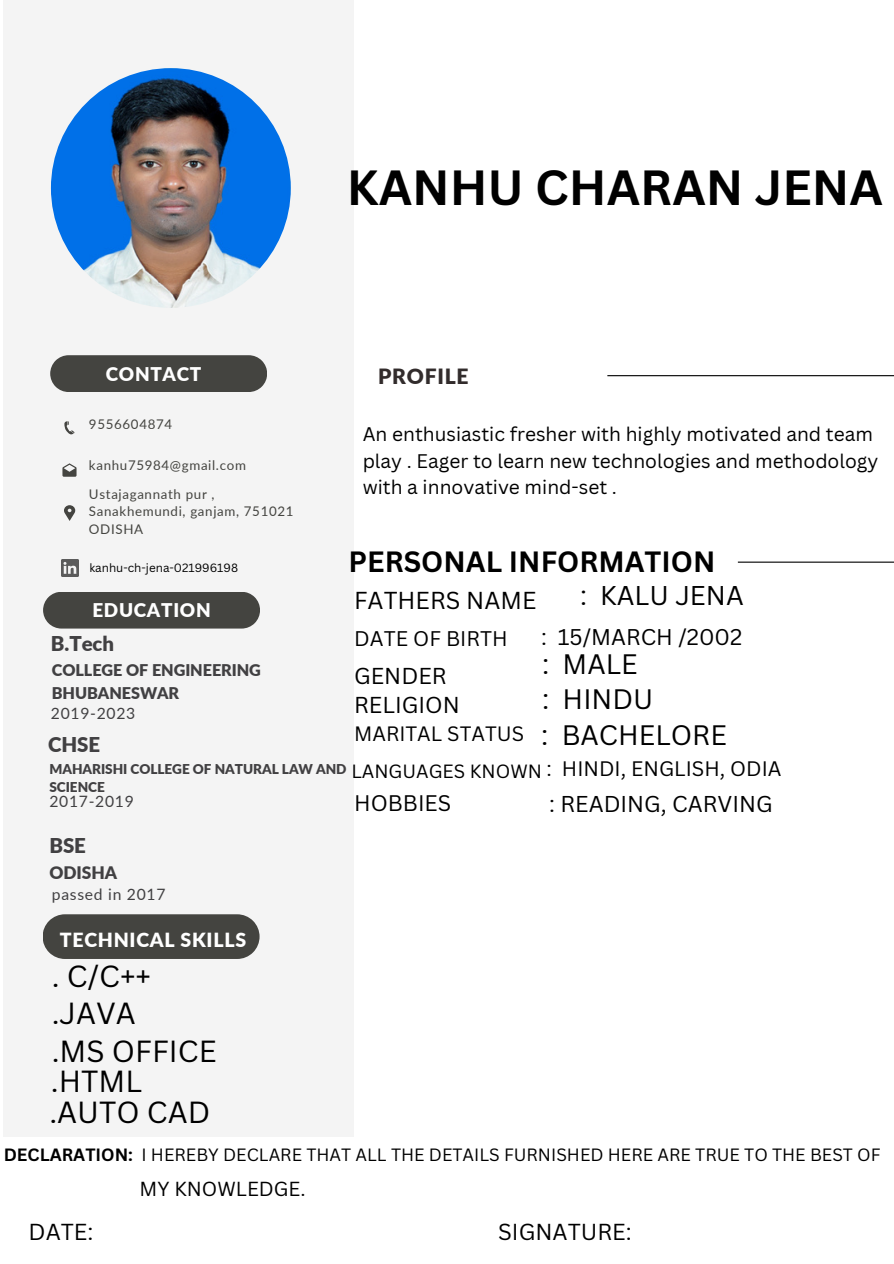
<style>
.page{position:relative;width:894px;height:1264px;background:#fff}
.page>*{position:absolute;margin:0;border:0;box-sizing:border-box;transform-origin:0 0}
.t1{font:700 48px "Canva Sans";color:#000}
.t2{font:29.7px "Canva Sans";color:#000}
.t3{font:700 28.5px "Canva Sans";color:#000}
.t4{font:27.45px "Canva Sans";color:#000}
.t5{font:26.4px "Canva Sans";color:#000}
.t6{font:23.85px "Canva Sans";color:#000}
.t7{font:22.5px "Canva Sans";color:#000}
.t8{font:22.35px "Canva Sans";color:#000}
.t9{font:22.05px "Canva Sans";color:#000}
.t10{font:21.9px "Canva Sans";color:#000}
.t11{font:900 21px "Lato";letter-spacing:.035em;color:#322c2c}
.t12{font:20.55px "Canva Sans";color:#000}
.t13{font:20.4px "Canva Sans";color:#000}
.t14{font:900 20.4px "Lato";letter-spacing:-.005em;color:#414042}
.t15{font:20.25px "Canva Sans";color:#000}
.t16{font:19.8px "Canva Sans";color:#000}
.t17{font:900 19.5px "Lato";letter-spacing:.035em;color:#fff}
.t18{font:19.2px/26.7px "Canva Sans";color:#000}
.t19{font:900 18.9px "Lato";letter-spacing:.035em;color:#fff}
.t20{font:18.6px "Canva Sans";color:#000}
.t21{font:17.25px "Canva Sans";color:#000}
.t22{font:900 17.25px "Lato";letter-spacing:-.005em;color:#414042}
.t23{font:900 16.2px/22.4px "Lato";letter-spacing:-.005em;color:#414042}
.t24{font:15.75px "Lato";letter-spacing:.045em;color:#414042}
.t25{font:900 13.5px/18.1px "Lato";letter-spacing:-.005em;color:#414042}
.t26{font:13.35px/17.7px "Lato";letter-spacing:.05em;color:#444440}
.t27{font:11.7px "Canva Sans";color:#000}
.s1{font-weight:700}
</style>
<div class="page">
<div style="left:4px;top:0;width:350px;height:1136px;background:#f4f4f4"></div>
<div style="left:50px;top:355px;width:217px;height:37px;background:#444440"></div>
<div style="left:43px;top:592px;width:217px;height:36px;background:#444440"></div>
<div style="left:43px;top:914px;width:216px;height:44px;background:#444440"></div>
<svg style="left:64px;top:505px;width:11px;height:16px"></svg>
<svg style="left:62px;top:463px;width:14px;height:14px"></svg>
<svg style="left:64px;top:421px;width:10px;height:13px"></svg>
<hr style="left:607px;top:375px;width:286px;height:1px;background:#000">
<img style="left:51px;top:68px;width:240px;height:240px;border-radius:50%">
<img style="left:61px;top:559px;width:17px;height:17px">
<hr style="left:737px;top:561px;width:156px;height:1px;background:#000">
<p class="t1" style="left:347px;top:154px;width:537px">KANHU CHARAN JENA</p>
<p class="t19" style="left:106px;top:362px;width:97px">CONTACT</p>
<p class="t26" style="left:89px;top:415px;width:85px">9556604874</p>
<p class="t26" style="left:89px;top:455px;width:158px">kanhu75984@gmail.com</p>
<p class="t26" style="left:89px;top:484px;width:206px">Ustajagannath pur ,<br>Sanakhemundi, ganjam, 751021</p>
<p class="t26" style="left:89px;top:520px;width:56px">ODISHA</p>
<p class="t27" style="left:89px;top:559px;width:150px">kanhu-ch-jena-021996198</p>
<p class="t11" style="left:378px;top:363px;width:92px">PROFILE</p>
<p class="t18" style="left:362px;top:420px;width:517px">An enthusiastic fresher with highly motivated and team play . Eager to learn new technologies and methodology with a innovative mind-set .</p>
<p class="t3" style="left:348px;top:541px;width:368px">PERSONAL INFORMATION</p>
<p class="t5" style="left:580px;top:576px;width:165px">: KALU JENA</p>
<p class="t9" style="left:541px;top:621px;width:202px">: 15/MARCH /2002</p>
<p class="t4" style="left:542px;top:645px;width:97px">: MALE</p>
<p class="t4" style="left:542px;top:679px;width:113px">: HINDU</p>
<p class="t4" style="left:541px;top:716px;width:187px">: BACHELORE</p>
<p class="t13" style="left:546px;top:754px;width:236px">: HINDI, ENGLISH, ODIA</p>
<p class="t6" style="left:354px;top:583px;width:184px">FATHERS NAME</p>
<p class="t19" style="left:92px;top:598px;width:120px">EDUCATION</p>
<p class="t12" style="left:354px;top:623px;width:155px">DATE OF BIRTH</p>
<p class="t14" style="left:51px;top:631px;width:65px">B.Tech</p>
<p class="t23" style="left:52px;top:658px;width:211px">COLLEGE OF ENGINEERING<br>BHUBANESWAR</p>
<p class="t8" style="left:354px;top:659px;width:94px">GENDER</p>
<p class="t8" style="left:354px;top:689px;width:107px">RELIGION</p>
<p class="t24" style="left:51px;top:703px;width:86px">2019-2023</p>
<p class="t15" style="left:354px;top:719px;width:171px">MARITAL STATUS</p>
<p class="t14" style="left:48px;top:732px;width:53px">CHSE</p>
<p class="t25" style="left:49px;top:759px;width:298px">MAHARISHI COLLEGE OF NATURAL LAW AND<br>SCIENCE</p>
<p class="t20" style="left:351px;top:758px;width:192px">LANGUAGES KNOWN</p>
<p class="t24" style="left:49px;top:791px;width:86px">2017-2019</p>
<p class="t14" style="left:49px;top:833px;width:38px">BSE</p>
<p class="t22" style="left:49px;top:861px;width:69px">ODISHA</p>
<p class="t24" style="left:52px;top:884px;width:115px">passed in 2017</p>
<p class="t17" style="left:60px;top:927px;width:188px">TECHNICAL SKILLS</p>
<p class="t2" style="left:52px;top:955px;width:101px">. C/C++</p>
<p class="t2" style="left:52px;top:991px;width:85px">.JAVA</p>
<p class="t2" style="left:52px;top:1030px;width:166px">.MS OFFICE</p>
<p class="t2" style="left:51px;top:1060px;width:93px">.HTML</p>
<p class="t2" style="left:49px;top:1090px;width:162px">.AUTO CAD</p>
<p class="t10" style="left:354px;top:787px;width:99px">HOBBIES</p>
<p class="t8" style="left:549px;top:788px;width:225px">: READING, CARVING</p>
<p class="t21" style="left:4px;top:1142px;width:878px"><span class="s1">DECLARATION:</span> I HEREBY DECLARE THAT ALL THE DETAILS FURNISHED HERE ARE TRUE TO THE BEST OF</p>
<p class="t16" style="left:139px;top:1175px;width:168px">MY KNOWLEDGE.</p>
<p class="t7" style="left:29px;top:1216px;width:66px">DATE:</p>
<p class="t7" style="left:498px;top:1216px;width:135px">SIGNATURE:</p>
</div>
